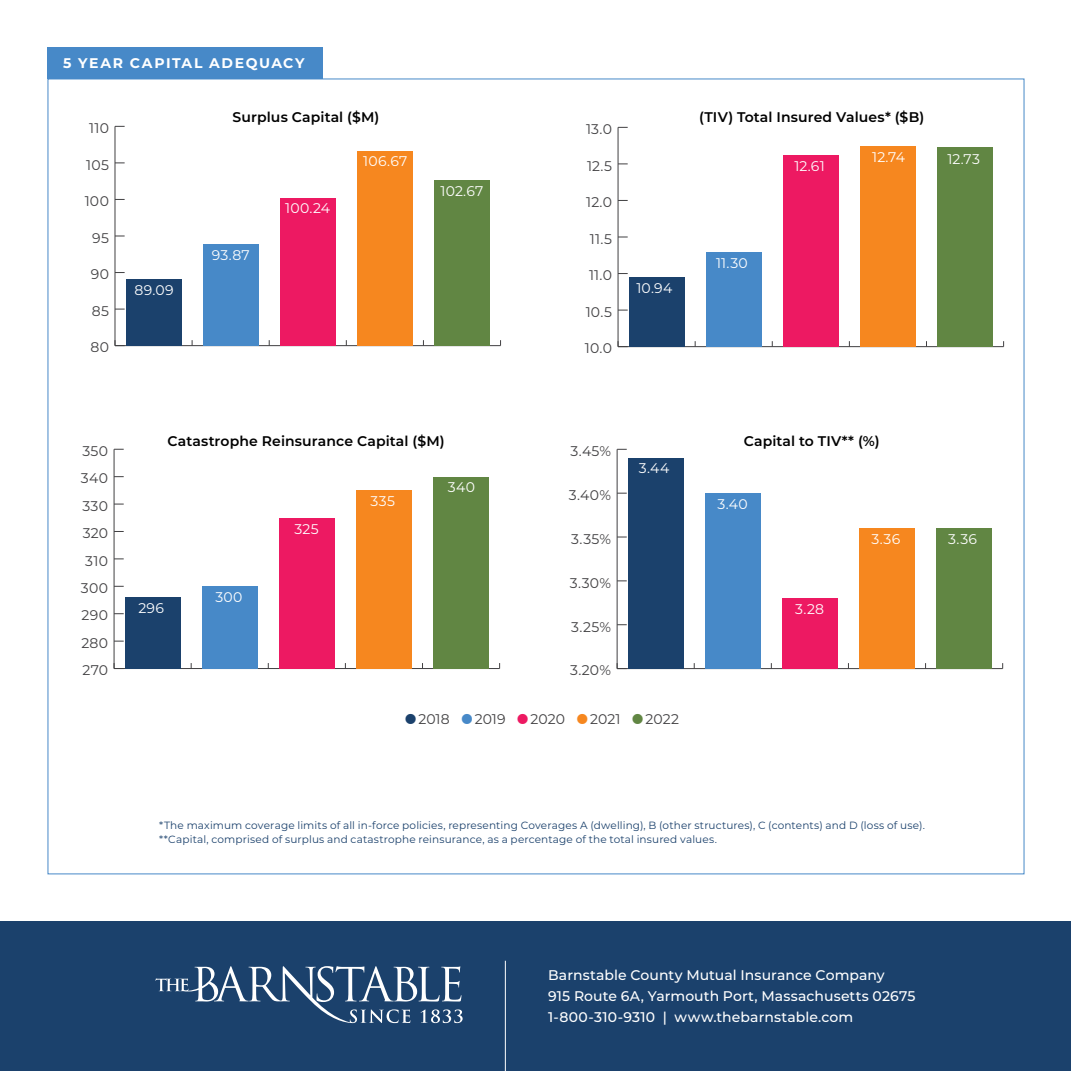
<style>
.page{position:relative;width:1071px;height:1071px;background:#fff}
.page>*{position:absolute;margin:0;border:0;box-sizing:border-box;transform-origin:0 0}
.t1{font:14px "Montserrat";letter-spacing:.015em;color:#414042}
.t2{font:500 14px/21px "Montserrat";letter-spacing:.005em;color:#fff}
.t3{font:600 14px "Montserrat";letter-spacing:.01em;color:#000}
.t4{font:14px "Montserrat";letter-spacing:.02em;color:#fff}
.t5{font:700 14px "Montserrat";letter-spacing:.12em;color:#fff}
.t6{font:10.5px/14px "Montserrat";letter-spacing:.015em;color:#1b416c}
</style>
<div class="page">
<div style="left:0;top:921px;width:1071px;height:150px;background:#1b416c"></div>
<svg style="left:156px;top:966px;width:307px;height:57px"></svg>
<hr style="left:505px;top:961px;width:1px;height:110px;background:#fff">
<div style="left:47px;top:47px;width:276px;height:32px;background:#4789c8"></div>
<hr style="left:115px;top:345px;width:386px;height:1px;background:#414042">
<hr style="left:115px;top:126px;width:1px;height:220px;background:#414042">
<div style="left:126px;top:279px;width:55px;height:67px;background:#1b416c"></div>
<div style="left:203px;top:244px;width:55px;height:102px;background:#4789c8"></div>
<div style="left:280px;top:198px;width:56px;height:148px;background:#ed1962"></div>
<div style="left:357px;top:151px;width:56px;height:195px;background:#f6871f"></div>
<div style="left:434px;top:180px;width:56px;height:166px;background:#618643"></div>
<hr style="left:618px;top:346px;width:386px;height:1px;background:#414042">
<hr style="left:618px;top:127px;width:1px;height:220px;background:#414042">
<div style="left:629px;top:278px;width:55px;height:69px;background:#1b416c"></div>
<div style="left:706px;top:252px;width:55px;height:95px;background:#4789c8"></div>
<div style="left:783px;top:156px;width:56px;height:191px;background:#ed1962"></div>
<div style="left:860px;top:146px;width:56px;height:201px;background:#f6871f"></div>
<div style="left:937px;top:147px;width:56px;height:200px;background:#618643"></div>
<hr style="left:114px;top:668px;width:386px;height:1px;background:#414042">
<hr style="left:114px;top:449px;width:1px;height:220px;background:#414042">
<div style="left:125px;top:597px;width:55px;height:72px;background:#1b416c"></div>
<div style="left:202px;top:586px;width:55px;height:83px;background:#4789c8"></div>
<div style="left:279px;top:518px;width:56px;height:151px;background:#ed1962"></div>
<div style="left:356px;top:490px;width:56px;height:179px;background:#f6871f"></div>
<div style="left:433px;top:477px;width:56px;height:192px;background:#618643"></div>
<hr style="left:617px;top:668px;width:386px;height:1px;background:#414042">
<hr style="left:617px;top:449px;width:1px;height:220px;background:#414042">
<div style="left:628px;top:458px;width:55px;height:211px;background:#1b416c"></div>
<div style="left:705px;top:493px;width:56px;height:176px;background:#4789c8"></div>
<div style="left:782px;top:598px;width:56px;height:71px;background:#ed1962"></div>
<div style="left:859px;top:528px;width:56px;height:141px;background:#f6871f"></div>
<div style="left:936px;top:528px;width:56px;height:141px;background:#618643"></div>
<h1 class="t5" style="left:63px;top:53px;width:243px">5 YEAR CAPITAL ADEQUACY</h1>
<h1 class="t1" style="left:89px;top:119px;width:21px">110</h1>
<h1 class="t3" style="left:233px;top:108px;width:148px">Surplus Capital ($M)</h1>
<h1 class="t3" style="left:699px;top:108px;width:227px">(TIV) Total Insured Values* ($B)</h1>
<h1 class="t1" style="left:586px;top:120px;width:27px">13.0</h1>
<h1 class="t1" style="left:86px;top:155px;width:24px">105</h1>
<h1 class="t4" style="left:363px;top:151px;width:46px">106.67</h1>
<h1 class="t1" style="left:587px;top:156px;width:26px">12.5</h1>
<h1 class="t4" style="left:794px;top:156px;width:32px">12.61</h1>
<h1 class="t4" style="left:872px;top:148px;width:34px">12.74</h1>
<h1 class="t4" style="left:948px;top:149px;width:34px">12.73</h1>
<h1 class="t1" style="left:85px;top:192px;width:26px">100</h1>
<h1 class="t4" style="left:285px;top:198px;width:46px">100.24</h1>
<h1 class="t4" style="left:440px;top:181px;width:45px">102.67</h1>
<h1 class="t1" style="left:586px;top:193px;width:27px">12.0</h1>
<h1 class="t1" style="left:92px;top:228px;width:18px">95</h1>
<h1 class="t1" style="left:590px;top:229px;width:24px">11.5</h1>
<h1 class="t1" style="left:91px;top:265px;width:20px">90</h1>
<h1 class="t4" style="left:212px;top:245px;width:39px">93.87</h1>
<h1 class="t1" style="left:589px;top:266px;width:24px">11.0</h1>
<h1 class="t4" style="left:716px;top:254px;width:33px">11.30</h1>
<h1 class="t4" style="left:134px;top:281px;width:41px">89.09</h1>
<h1 class="t4" style="left:636px;top:279px;width:37px">10.94</h1>
<h1 class="t1" style="left:92px;top:301px;width:19px">85</h1>
<h1 class="t1" style="left:586px;top:302px;width:28px">10.5</h1>
<h1 class="t1" style="left:90px;top:338px;width:20px">80</h1>
<h1 class="t1" style="left:585px;top:339px;width:29px">10.0</h1>
<h1 class="t1" style="left:82px;top:441px;width:27px">350</h1>
<h1 class="t1" style="left:81px;top:469px;width:29px">340</h1>
<h1 class="t1" style="left:82px;top:496px;width:27px">330</h1>
<h1 class="t1" style="left:83px;top:524px;width:27px">320</h1>
<h1 class="t1" style="left:85px;top:551px;width:24px">310</h1>
<h1 class="t1" style="left:81px;top:578px;width:29px">300</h1>
<h1 class="t1" style="left:82px;top:606px;width:28px">290</h1>
<h1 class="t1" style="left:81px;top:633px;width:28px">280</h1>
<h1 class="t1" style="left:83px;top:661px;width:27px">270</h1>
<h1 class="t3" style="left:167px;top:431px;width:279px">Catastrophe Reinsurance Capital ($M)</h1>
<h1 class="t3" style="left:744px;top:431px;width:137px">Capital to TIV** (%)</h1>
<h1 class="t1" style="left:570px;top:441px;width:42px">3.45%</h1>
<h1 class="t4" style="left:138px;top:599px;width:27px">296</h1>
<h1 class="t4" style="left:215px;top:587px;width:29px">300</h1>
<h1 class="t4" style="left:294px;top:519px;width:26px">325</h1>
<h1 class="t4" style="left:371px;top:492px;width:26px">335</h1>
<h1 class="t4" style="left:448px;top:478px;width:29px">340</h1>
<h1 class="t1" style="left:569px;top:485px;width:44px">3.40%</h1>
<h1 class="t1" style="left:571px;top:529px;width:41px">3.35%</h1>
<h1 class="t1" style="left:570px;top:573px;width:43px">3.30%</h1>
<h1 class="t1" style="left:571px;top:617px;width:41px">3.25%</h1>
<h1 class="t1" style="left:570px;top:661px;width:43px">3.20%</h1>
<h1 class="t4" style="left:639px;top:459px;width:32px">3.44</h1>
<h1 class="t1" style="left:418px;top:709px;width:33px">2018</h1>
<h1 class="t1" style="left:475px;top:709px;width:32px">2019</h1>
<h1 class="t1" style="left:531px;top:709px;width:36px">2020</h1>
<h1 class="t1" style="left:590px;top:709px;width:32px">2021</h1>
<h1 class="t1" style="left:645px;top:709px;width:35px">2022</h1>
<h1 class="t4" style="left:717px;top:494px;width:32px">3.40</h1>
<h1 class="t4" style="left:795px;top:599px;width:30px">3.28</h1>
<h1 class="t4" style="left:871px;top:529px;width:30px">3.36</h1>
<h1 class="t4" style="left:948px;top:529px;width:30px">3.36</h1>
<p class="t6" style="left:159px;top:818px;width:767px">*The maximum coverage limits of all in-force policies, representing Coverages A (dwelling), B (other structures), C (contents) and D (loss of use). **Capital, comprised of surplus and catastrophe reinsurance, as a percentage of the total insured values.</p>
<h1 class="t2" style="left:548px;top:964px;width:369px">Barnstable County Mutual Insurance Company<br>915 Route 6A, Yarmouth Port, Massachusetts 02675<br>1-800-310-9310 | www.thebarnstable.com</h1>
</div>
